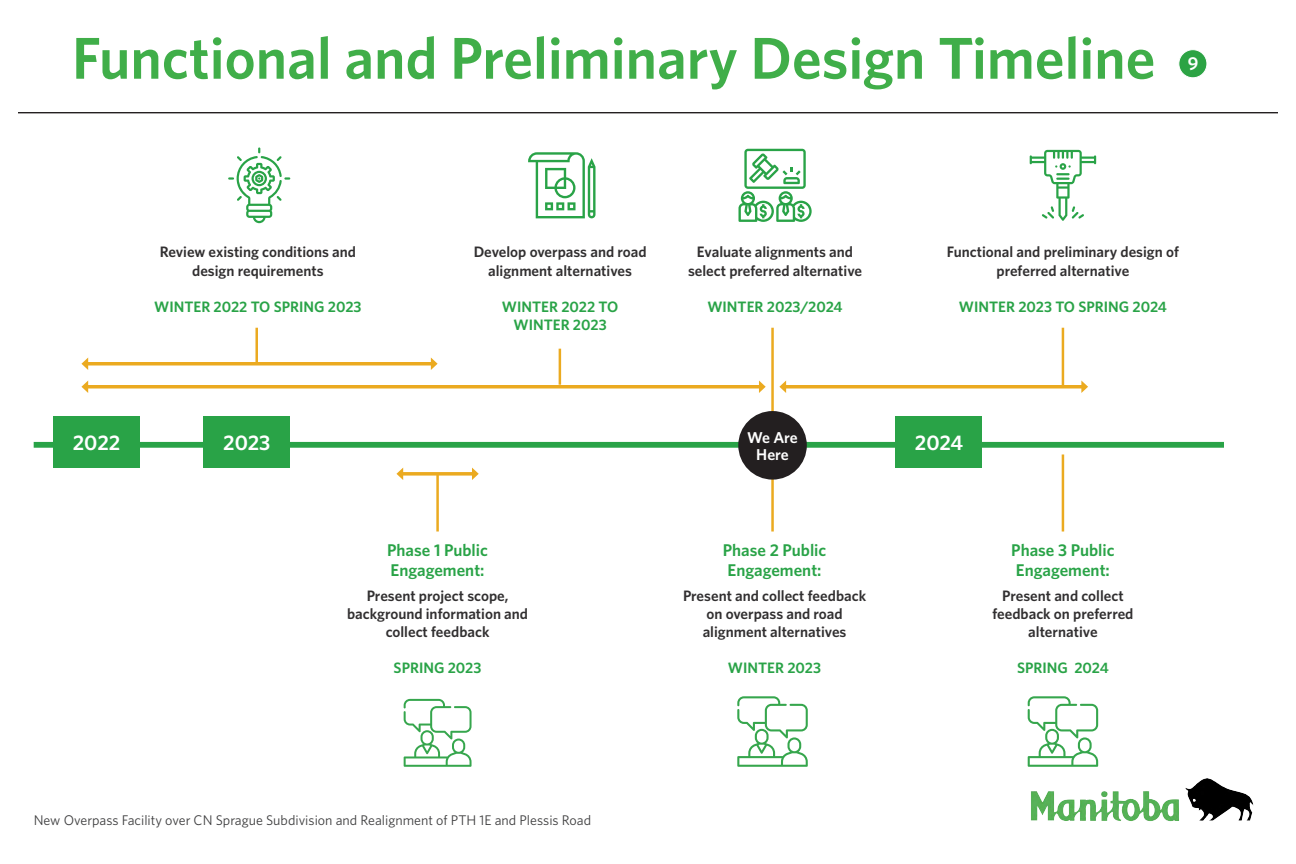
<style>
.page{position:relative;width:1296px;height:864px;background:#fff}
.page>*{position:absolute;margin:0;border:0;box-sizing:border-box;transform-origin:0 0}
.t1{font:600 59.1px "Whitney";color:#40ae49}
.t2{font:600 21.15px "Whitney";letter-spacing:-.005em;color:#fff}
.t3{font:600 18.7px "Whitney";color:#fff}
.t4{font:600 17px/20.4px "Whitney";color:#29a347}
.t5{font:600 15.75px "Whitney";letter-spacing:-.005em;color:#fff}
.t6{font:600 15.1px/18.1px "Whitney";color:#312f30;text-align:center}
.t7{font:600 15.1px "Whitney";color:#29a347}
.t8{font:14px "Whitney";color:#3e3e3f}
</style>
<div class="page">
<hr style="left:18px;top:112px;width:1260px;height:1px;background:#231f20">
<div style="left:1179px;top:50px;width:28px;height:28px;background:#2ca344;border-radius:50%"></div>
<div style="left:1179px;top:50px;width:28px;height:28px;border:1px solid #fff;border-radius:50%"></div>
<img style="left:1027px;top:701px;width:227px;height:121px">
<hr style="left:436px;top:474px;width:3px;height:58px;background:#ebaa20">
<div style="left:203px;top:416px;width:87px;height:52px;background:#29a347"></div>
<div style="left:896px;top:416px;width:86px;height:52px;background:#29a347"></div>
<div style="left:53px;top:416px;width:87px;height:52px;background:#29a347"></div>
<div style="left:34px;top:442px;width:1190px;height:6px;background:#29a347"></div>
<svg style="left:228px;top:147px;width:62px;height:76px"></svg>
<svg style="left:528px;top:152px;width:68px;height:66px"></svg>
<svg style="left:1030px;top:150px;width:66px;height:71px"></svg>
<hr style="left:1062px;top:328px;width:2px;height:57px;background:#ebaa20">
<svg style="left:786px;top:385px;width:295px;height:4px"></svg>
<svg style="left:1081px;top:380px;width:7px;height:13px"></svg>
<svg style="left:779px;top:380px;width:7px;height:13px"></svg>
<svg style="left:88px;top:362px;width:343px;height:4px"></svg>
<svg style="left:431px;top:358px;width:7px;height:12px"></svg>
<svg style="left:81px;top:358px;width:7px;height:12px"></svg>
<hr style="left:255px;top:328px;width:3px;height:36px;background:#ebaa20">
<svg style="left:738px;top:149px;width:74px;height:73px"></svg>
<hr style="left:771px;top:328px;width:3px;height:107px;background:#ebaa20">
<hr style="left:771px;top:454px;width:3px;height:78px;background:#ebaa20">
<hr style="left:1062px;top:454px;width:2px;height:78px;background:#ebaa20">
<svg style="left:1028px;top:696px;width:70px;height:71px"></svg>
<svg style="left:404px;top:699px;width:68px;height:68px"></svg>
<svg style="left:737px;top:696px;width:71px;height:71px"></svg>
<svg style="left:88px;top:385px;width:671px;height:4px;fill:#ebaa20"></svg>
<svg style="left:759px;top:380px;width:7px;height:13px"></svg>
<svg style="left:81px;top:380px;width:7px;height:13px"></svg>
<hr style="left:559px;top:349px;width:2px;height:36px;background:#ebaa20">
<svg style="left:403px;top:472px;width:69px;height:4px"></svg>
<svg style="left:472px;top:468px;width:7px;height:12px"></svg>
<svg style="left:396px;top:468px;width:7px;height:12px"></svg>
<div style="left:738px;top:411px;width:69px;height:69px;background:#231f20;border-radius:50%"></div>
<p class="t1" style="left:72px;top:22px;width:1085px">Functional and Preliminary Design Timeline</p>
<p class="t3" style="left:1188px;top:52px;width:12px">9</p>
<p class="t6" style="left:160px;top:243px;width:198px">Review existing conditions and design requirements</p>
<p class="t7" style="left:154px;top:297px;width:209px">WINTER 2022 TO SPRING 2023</p>
<p class="t6" style="left:474px;top:243px;width:174px">Develop overpass and road alignment alternatives</p>
<p class="t7" style="left:502px;top:297px;width:118px">WINTER 2022 TO</p>
<p class="t7" style="left:514px;top:316px;width:95px">WINTER 2023</p>
<p class="t6" style="left:688px;top:243px;width:176px">Evaluate alignments and select preferred alternative</p>
<p class="t7" style="left:707px;top:297px;width:137px">WINTER 2023/2024</p>
<p class="t6" style="left:947px;top:243px;width:234px">Functional and preliminary design of preferred alternative</p>
<p class="t7" style="left:959px;top:297px;width:209px">WINTER 2023 TO SPRING 2024</p>
<p class="t2" style="left:73px;top:429px;width:49px">2022</p>
<p class="t2" style="left:223px;top:429px;width:49px">2023</p>
<p class="t5" style="left:747px;top:428px;width:52px">We Are</p>
<p class="t2" style="left:915px;top:429px;width:50px">2024</p>
<p class="t5" style="left:756px;top:445px;width:34px">Here</p>
<p class="t4" style="left:387px;top:539px;width:102px">Phase 1 Public<br>Engagement:</p>
<p class="t6" style="left:347px;top:586px;width:183px">Present project scope, background information and collect feedback</p>
<p class="t7" style="left:394px;top:659px;width:89px">SPRING 2023</p>
<p class="t4" style="left:723px;top:539px;width:105px">Phase 2 Public<br>Engagement:</p>
<p class="t6" style="left:683px;top:586px;width:185px">Present and collect feedback on overpass and road alignment alternatives</p>
<p class="t7" style="left:728px;top:659px;width:95px">WINTER 2023</p>
<p class="t4" style="left:1011px;top:539px;width:105px">Phase 3 Public<br>Engagement:</p>
<p class="t6" style="left:992px;top:586px;width:143px">Present and collect feedback on preferred alternative</p>
<p class="t7" style="left:1017px;top:659px;width:93px">SPRING 2024</p>
<p class="t8" style="left:34px;top:811px;width:559px">New Overpass Facility over CN Sprague Subdivision and Realignment of PTH 1E and Plessis Road</p>
</div>
